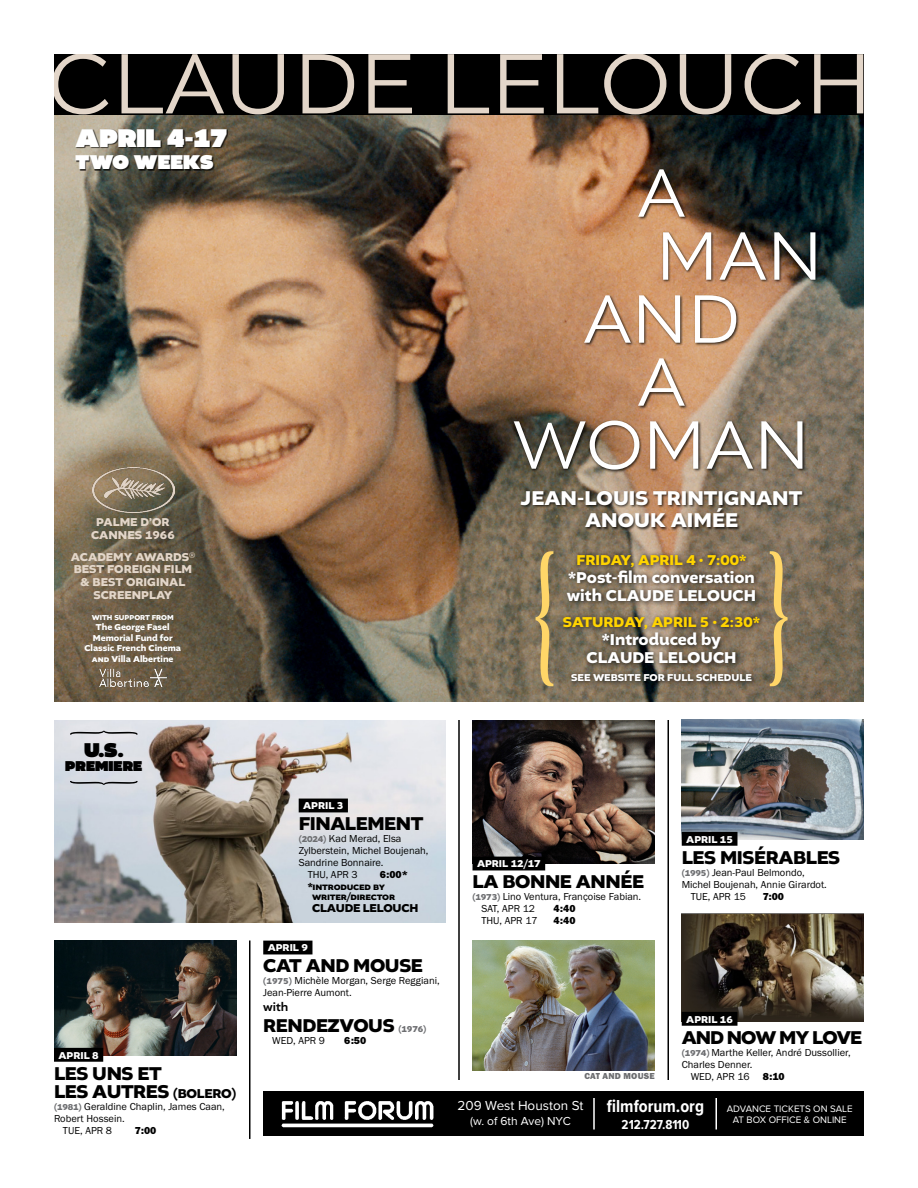
<style>
.page{position:relative;width:918px;height:1188px;background:#fff}
.page>*{position:absolute;margin:0;border:0;box-sizing:border-box;transform-origin:0 0}
.t1{font:300 90px "Altivo";letter-spacing:.01em;color:#e3d6c9}
.t2{font:300 72px "Altivo";color:#fff}
.t3{font:900 27px "Altivo";color:#fff}
.t4{font:700 21px/22.5px "Altivo";color:#fff;text-align:center}
.t5{font:900 21px "Altivo";color:#fff}
.t6{font:900 21px "Altivo";color:#000}
.t7{font:700 19.5px/18px "Altivo";letter-spacing:-.02em;color:#000}
.t8{font:700 19.5px "Altivo";letter-spacing:-.05em;color:#000}
.t9{font:700 18px "Proxima Nova Cond";color:#fff}
.t10{font:700 16.5px/18px "Altivo";color:#fff}
.t11{font:700 15px "Altivo";color:#ffd400}
.t12{font:900 15px "Altivo";color:#000}
.t13{font:13.5px "Proxima Nova";color:#fff}
.t14{font:700 13.5px "Proxima Nova Cond";color:#fff}
.t15{font:700 12px/12.8px "Altivo";color:#e3d6c9;text-align:center}
.t16{font:12px "Proxima Nova";color:#fff}
.t17{font:700 12px "Altivo";letter-spacing:-.02em;color:#000}
.t18{font:500 12px "Altivo";color:#000}
.t19{font:10.5px/12px "Franklin Gothic URW Boo";color:#000}
.t20{font:700 10.5px "Altivo";color:#fff}
.t21{font:700 10.5px/9.8px "Altivo";letter-spacing:-.02em;color:#000}
.t22{font:10.5px "Franklin Gothic URW Hea";color:#000}
.t23{font:9.75px/11.6px "Proxima Nova";color:#fff;text-align:center}
.t24{font:700 9px/10.5px "Altivo";color:#fff;text-align:center}
.t25{font:9px "Franklin Gothic URW Hea";letter-spacing:.02em;color:#6d6e71}
.t26{font:700 7.5px "Altivo";color:#fff}
.s1{font-size:13.5px}
.s2{font-family:"Altivo";font-weight:700;font-size:9px;color:#6d6e71}
.s3{font-size:9px;color:#6d6e71}
.s4{font-family:"Franklin Gothic URW Hea"}
</style>
<div class="page">
<img style="left:54px;top:940px;width:182px;height:115px">
<img style="left:472px;top:720px;width:183px;height:144px">
<img style="left:472px;top:941px;width:183px;height:130px">
<img style="left:54px;top:720px;width:392px;height:202px">
<div style="left:263px;top:1091px;width:601px;height:45px;background:#000"></div>
<hr style="left:593px;top:1098px;width:2px;height:32px;background:#fff">
<hr style="left:716px;top:1098px;width:1px;height:32px;background:#fff">
<img style="left:281px;top:1101px;width:153px;height:27px">
<hr style="left:668px;top:720px;width:1px;height:360px;background:#000">
<hr style="left:249px;top:940px;width:1px;height:199px;background:#000">
<hr style="left:458px;top:720px;width:2px;height:360px;background:#000">
<div style="left:263px;top:941px;width:49px;height:13px;background:#000"></div>
<div style="left:54px;top:54px;width:810px;height:648px;background:#000"></div>
<img style="left:54px;top:115px;width:810px;height:587px">
<img style="left:682px;top:914px;width:182px;height:108px">
<img style="left:682px;top:720px;width:182px;height:119px">
<div style="left:76px;top:129px;width:152px;height:42px;background:#000;opacity:.75"></div>
<img style="left:92px;top:468px;width:82px;height:45px">
<div style="left:512px;top:168px;width:307px;height:363px;background:#000;opacity:.75"></div>
<svg style="left:536px;top:551px;width:252px;height:135px;background:#a58f5e"></svg>
<div style="left:560px;top:551px;width:206px;height:136px;background:#000;opacity:.75"></div>
<div style="left:54px;top:1048px;width:49px;height:14px;background:#000"></div>
<div style="left:682px;top:832px;width:55px;height:14px;background:#000"></div>
<div style="left:682px;top:1012px;width:55px;height:14px;background:#000"></div>
<div style="left:472px;top:857px;width:73px;height:13px;background:#000"></div>
<div style="left:299px;top:799px;width:49px;height:13px;background:#000"></div>
<svg style="left:70px;top:731px;width:68px;height:54px;background:#d0d2d8"></svg>
<img style="left:97px;top:667px;width:71px;height:24px">
<h1 class="t1" style="left:48px;top:27px;width:826px">CLAUDE LELOUCH</h1>
<h3 class="t3" style="left:76px;top:119px;width:153px">APRIL 4-17</h3>
<h3 class="t5" style="left:76px;top:148px;width:139px">TWO WEEKS</h3>
<h2 class="t2" style="left:637px;top:147px;width:50px">A</h2>
<h2 class="t2" style="left:656px;top:210px;width:169px">MAN</h2>
<h2 class="t2" style="left:583px;top:273px;width:158px">AND</h2>
<h2 class="t2" style="left:637px;top:336px;width:50px">A</h2>
<h2 class="t2" style="left:513px;top:399px;width:298px">WOMAN</h2>
<h3 class="t4" style="left:521px;top:487px;width:283px">JEAN-LOUIS TRINTIGNANT<br>ANOUK AIMÉE</h3>
<p class="t15" style="left:91px;top:516px;width:85px">PALME D’OR<br>CANNES 1966</p>
<p class="t15" style="left:71px;top:550px;width:126px">ACADEMY AWARDS<sup>®<br></sup>BEST FOREIGN FILM &amp; BEST ORIGINAL<br>SCREENPLAY</p>
<h3 class="t11" style="left:577px;top:550px;width:171px">FRIDAY, APRIL 4 • 7:00*</h3>
<h3 class="t10" style="left:567px;top:569px;width:191px">*Post-film conversation with CLAUDE LELOUCH</h3>
<h3 class="t11" style="left:563px;top:612px;width:199px">SATURDAY, APRIL 5 • 2:30*</h3>
<h3 class="t10" style="left:586px;top:631px;width:152px;text-align:center">*Introduced by<br>CLAUDE LELOUCH</h3>
<p class="t20" style="left:571px;top:671px;width:182px">SEE WEBSITE FOR FULL SCHEDULE</p>
<p class="t26" style="left:92px;top:612px;width:84px">WITH SUPPORT FROM</p>
<p class="t24" style="left:84px;top:622px;width:98px">The George Fasel<br>Memorial Fund for<br>Classic French Cinema and Villa Albertine</p>
<h3 class="t6" style="left:84px;top:736px;width:41px">U.S.</h3>
<h3 class="t12" style="left:65px;top:756px;width:78px">PREMIERE</h3>
<p class="t20" style="left:58px;top:1048px;width:42px">APRIL 8</p>
<h3 class="t7" style="left:54px;top:1065px;width:184px">LES UNS ET<br>LES AUTRES <span class="s1">(BOLERO)</span></h3>
<p class="t19" style="left:54px;top:1100px;width:172px"><span class="s2">(1981)</span> Geraldine Chaplin, James Caan,</p>
<p class="t19" style="left:54px;top:1112px;width:72px">Robert Hossein.</p>
<p class="t19" style="left:63px;top:1124px;width:51px">TUE, APR 8</p>
<p class="t22" style="left:135px;top:1123px;width:23px">7:00</p>
<p class="t20" style="left:303px;top:799px;width:42px">APRIL 3</p>
<h3 class="t7" style="left:299px;top:815px;width:126px">FINALEMENT</h3>
<p class="t19" style="left:299px;top:833px;width:104px"><span class="s2">(2024)</span> Kad Merad, Elsa</p>
<p class="t19" style="left:299px;top:845px;width:131px">Zylberstein, Michel Boujenah,</p>
<p class="t19" style="left:299px;top:857px;width:86px">Sandrine Bonnaire.</p>
<p class="t19" style="left:308px;top:869px;width:52px">THU, APR 3</p>
<p class="t22" style="left:380px;top:868px;width:30px">6:00*</p>
<p class="t21" style="left:312px;top:882px;width:84px;text-indent:-5px">*introduced by writer/director</p>
<p class="t17" style="left:312px;top:900px;width:108px">CLAUDE LELOUCH</p>
<p class="t20" style="left:268px;top:941px;width:42px">APRIL 9</p>
<h3 class="t7" style="left:263px;top:957px;width:161px">CAT AND MOUSE</h3>
<p class="t19" style="left:263px;top:975px;width:178px"><span class="s2">(1975)</span> Michèle Morgan, Serge Reggiani,<br>Jean-Pierre Aumont.</p>
<p class="t18" style="left:263px;top:1000px;width:27px">with</p>
<h3 class="t7" style="left:263px;top:1017px;width:165px">RENDEZVOUS <span class="s3">(1976)</span></h3>
<p class="t19" style="left:272px;top:1035px;width:54px">WED, APR 9</p>
<p class="t22" style="left:344px;top:1034px;width:23px">6:50</p>
<p class="t20" style="left:477px;top:857px;width:65px">APRIL 12/17</p>
<h3 class="t7" style="left:472px;top:873px;width:173px">LA BONNE ANNÉE</h3>
<p class="t19" style="left:481px;top:891px;width:161px;text-indent:-9px"><span class="s2">(1973)</span> Lino Ventura, Françoise Fabian.<br>SAT, APR 12</p>
<p class="t22" style="left:553px;top:902px;width:24px">4:40</p>
<p class="t19" style="left:481px;top:915px;width:58px">THU, APR 17</p>
<p class="t22" style="left:553px;top:914px;width:24px">4:40</p>
<p class="t20" style="left:686px;top:832px;width:48px">APRIL 15</p>
<h3 class="t7" style="left:682px;top:849px;width:160px">LES MISÉRABLES</h3>
<p class="t19" style="left:682px;top:866px;width:124px"><span class="s2">(1995)</span> Jean-Paul Belmondo,</p>
<p class="t19" style="left:682px;top:878px;width:147px">Michel Boujenah, Annie Girardot.</p>
<p class="t19" style="left:691px;top:890px;width:57px">TUE, APR 15</p>
<p class="t22" style="left:763px;top:889px;width:23px">7:00</p>
<p class="t20" style="left:686px;top:1012px;width:48px">APRIL 16</p>
<h3 class="t8" style="left:682px;top:1024px;width:182px">AND NOW MY LOVE</h3>
<p class="t19" style="left:682px;top:1046px;width:170px"><span class="s2">(1974)</span> Marthe Keller, André Dussollier,<br>Charles Denner.</p>
<p class="t25" style="left:584px;top:1070px;width:72px">CAT AND MOUSE</p>
<p class="t19" style="left:691px;top:1070px;width:96px">WED, APR 16 <span class="s4">8:10</span></p>
<h3 class="t9" style="left:607px;top:1093px;width:99px">filmforum.org</h3>
<p class="t14" style="left:622px;top:1114px;width:69px">212.727.8110</p>
<p class="t13" style="left:458px;top:1098px;width:127px">209 West Houston St</p>
<p class="t16" style="left:470px;top:1114px;width:102px">(w. of 6th Ave) NYC</p>
<p class="t23" style="left:727px;top:1103px;width:127px">ADVANCE TICKETS ON SALE<br>AT BOX OFFICE &amp; ONLINE</p>
</div>
